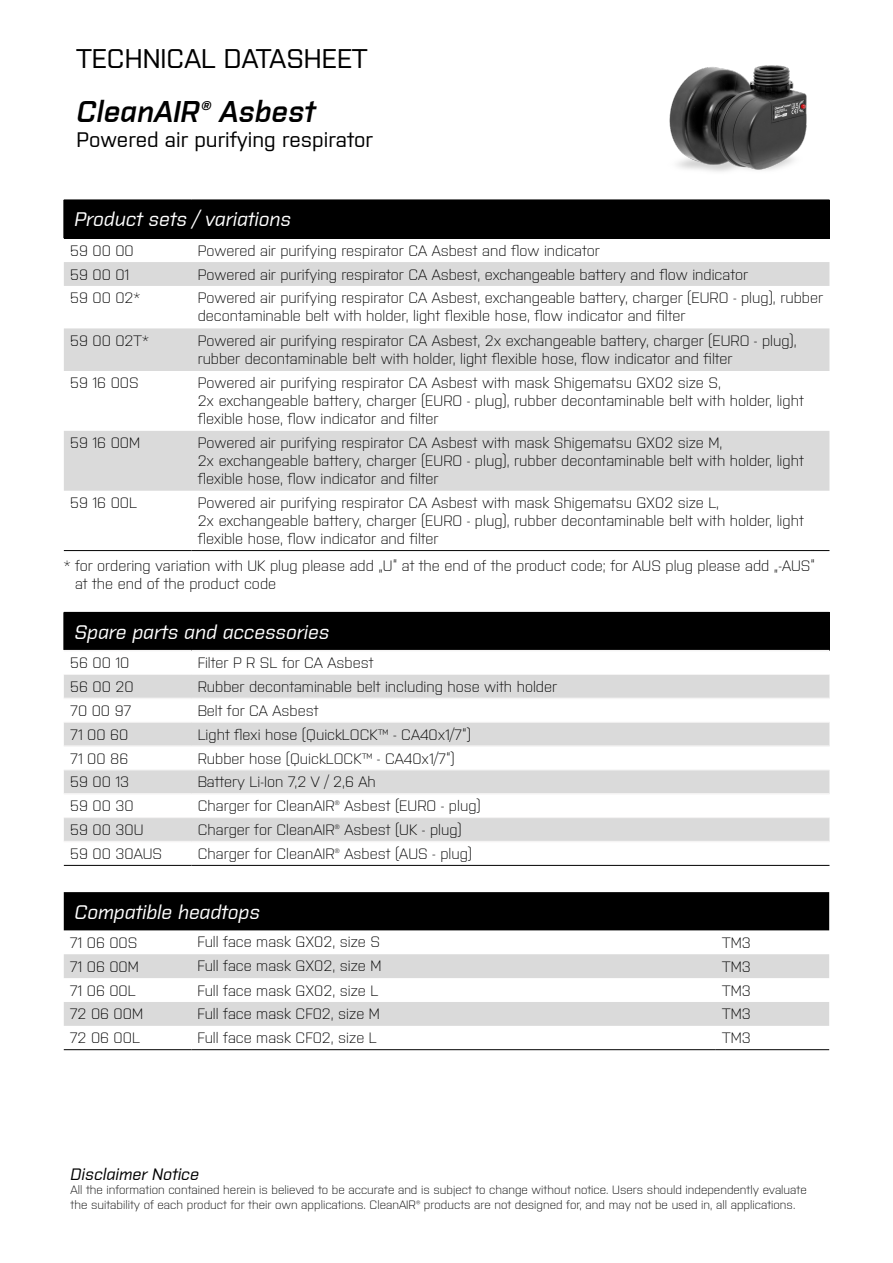
<style>
.page{position:relative;width:893px;height:1263px;background:#fff}
.page>*{position:absolute;margin:0;border:0;box-sizing:border-box;transform-origin:0 0}
.t1{font:italic 600 30px "Purista";color:#000}
.t2{font:500 27px "Purista";color:#000}
.t3{font:500 21px "Purista";color:#000}
.t4{font:italic 500 19.65px "Purista";color:#fff}
.t5{font:italic 500 16.5px "Purista";color:#000}
.t6{font:300 15px/18px "Purista";color:#000}
.t7{font:300 12px/14.4px "Purista";color:#000}
</style>
<div class="page">
<div style="left:64px;top:200px;width:765px;height:38px;background:#000"></div>
<svg style="left:64px;top:262px;width:765px;height:229px;fill:#dadada"></svg>
<hr style="left:64px;top:550px;width:127px;height:1px;background:#000">
<hr style="left:191px;top:550px;width:638px;height:1px;background:#000">
<div style="left:64px;top:612px;width:765px;height:39px;background:#000"></div>
<svg style="left:64px;top:675px;width:765px;height:166px;fill:#dadada"></svg>
<hr style="left:64px;top:650px;width:127px;height:1px;background:#f5f4f4">
<hr style="left:191px;top:650px;width:638px;height:1px;background:#f5f4f4">
<hr style="left:64px;top:698px;width:127px;height:1px;background:#f5f4f4">
<hr style="left:191px;top:698px;width:638px;height:1px;background:#f5f4f4">
<hr style="left:64px;top:745px;width:127px;height:2px;background:#f5f4f4">
<hr style="left:191px;top:745px;width:638px;height:2px;background:#f5f4f4">
<hr style="left:64px;top:793px;width:127px;height:1px;background:#f5f4f4">
<hr style="left:191px;top:793px;width:638px;height:1px;background:#f5f4f4">
<hr style="left:64px;top:841px;width:127px;height:1px;background:#f5f4f4">
<hr style="left:191px;top:841px;width:638px;height:1px;background:#f5f4f4">
<hr style="left:64px;top:674px;width:127px;height:1px;background:#f5f4f4">
<hr style="left:191px;top:674px;width:638px;height:1px;background:#f5f4f4">
<hr style="left:64px;top:722px;width:127px;height:1px;background:#f5f4f4">
<hr style="left:191px;top:722px;width:638px;height:1px;background:#f5f4f4">
<hr style="left:64px;top:770px;width:127px;height:1px;background:#f5f4f4">
<hr style="left:191px;top:770px;width:638px;height:1px;background:#f5f4f4">
<hr style="left:64px;top:817px;width:127px;height:1px;background:#f5f4f4">
<hr style="left:191px;top:817px;width:638px;height:1px;background:#f5f4f4">
<hr style="left:64px;top:865px;width:127px;height:1px;background:#000">
<hr style="left:191px;top:865px;width:638px;height:1px;background:#000">
<div style="left:64px;top:892px;width:765px;height:38px;background:#000"></div>
<svg style="left:64px;top:954px;width:765px;height:72px;fill:#dadada"></svg>
<hr style="left:64px;top:1049px;width:127px;height:1px;background:#000">
<hr style="left:191px;top:1049px;width:525px;height:1px;background:#000">
<hr style="left:716px;top:1049px;width:113px;height:1px;background:#000">
<img style="left:669px;top:65px;width:138px;height:107px">
<h2 class="t2" style="left:77px;top:39px;width:292px">TECHNICAL DATASHEET</h2>
<h1 class="t1" style="left:77px;top:89px;width:240px">CleanAIR® Asbest</h1>
<h3 class="t3" style="left:77px;top:124px;width:298px">Powered air purifying respirator</h3>
<h3 class="t4" style="left:74px;top:205px;width:218px">Product sets / variations</h3>
<p class="t6" style="left:70px;top:240px;width:65px">59 00 00</p>
<p class="t6" style="left:198px;top:240px;width:404px">Powered air purifying respirator CA Asbest and flow indicator</p>
<p class="t6" style="left:70px;top:264px;width:61px">59 00 01</p>
<p class="t6" style="left:198px;top:264px;width:552px">Powered air purifying respirator CA Asbest, exchangeable battery and flow indicator</p>
<p class="t6" style="left:70px;top:288px;width:72px">59 00 02*</p>
<p class="t6" style="left:198px;top:288px;width:627px">Powered air purifying respirator CA Asbest, exchangeable battery, charger (EURO - plug), rubber decontaminable belt with holder, light flexible hose, flow indicator and filter</p>
<p class="t6" style="left:70px;top:330px;width:80px">59 00 02T*</p>
<p class="t6" style="left:198px;top:330px;width:601px">Powered air purifying respirator CA Asbest, 2x exchangeable battery, charger (EURO - plug), rubber decontaminable belt with holder, light flexible hose, flow indicator and filter</p>
<p class="t6" style="left:70px;top:373px;width:70px">59 16 00S</p>
<p class="t6" style="left:198px;top:373px;width:607px">Powered air purifying respirator CA Asbest with mask Shigematsu GX02 size S,<br>2x exchangeable battery, charger (EURO - plug), rubber decontaminable belt with holder, light flexible hose, flow indicator and filter</p>
<p class="t6" style="left:70px;top:433px;width:71px">59 16 00M</p>
<p class="t6" style="left:198px;top:433px;width:607px">Powered air purifying respirator CA Asbest with mask Shigematsu GX02 size M,<br>2x exchangeable battery, charger (EURO - plug), rubber decontaminable belt with holder, light flexible hose, flow indicator and filter</p>
<p class="t6" style="left:70px;top:493px;width:68px">59 16 00L</p>
<p class="t6" style="left:198px;top:493px;width:607px">Powered air purifying respirator CA Asbest with mask Shigematsu GX02 size L,<br>2x exchangeable battery, charger (EURO - plug), rubber decontaminable belt with holder, light flexible hose, flow indicator and filter</p>
<p class="t6" style="left:75px;top:556px;width:741px;text-indent:-11px">* for ordering variation with UK plug please add „U“ at the end of the product code; for AUS plug please add „-AUS“ at the end of the product code</p>
<h3 class="t4" style="left:74px;top:618px;width:256px">Spare parts and accessories</h3>
<p class="t6" style="left:70px;top:653px;width:61px">56 00 10</p>
<p class="t6" style="left:198px;top:653px;width:177px">Filter P R SL for CA Asbest</p>
<p class="t6" style="left:70px;top:676px;width:65px">56 00 20</p>
<p class="t6" style="left:198px;top:676px;width:361px">Rubber decontaminable belt including hose with holder</p>
<p class="t6" style="left:70px;top:700px;width:63px">70 00 97</p>
<p class="t6" style="left:198px;top:700px;width:122px">Belt for CA Asbest</p>
<p class="t6" style="left:70px;top:724px;width:60px">71 00 60</p>
<p class="t6" style="left:198px;top:724px;width:275px">Light flexi hose (QuickLOCK™ - CA40x1/7“)</p>
<p class="t6" style="left:70px;top:748px;width:60px">71 00 86</p>
<p class="t6" style="left:198px;top:748px;width:259px">Rubber hose (QuickLOCK™ - CA40x1/7“)</p>
<p class="t6" style="left:70px;top:772px;width:60px">59 00 13</p>
<p class="t6" style="left:198px;top:772px;width:180px">Battery Li-Ion 7,2 V / 2,6 Ah</p>
<p class="t6" style="left:70px;top:796px;width:65px">59 00 30</p>
<p class="t6" style="left:198px;top:796px;width:285px">Charger for CleanAIR® Asbest (EURO - plug)</p>
<p class="t6" style="left:70px;top:820px;width:75px">59 00 30U</p>
<p class="t6" style="left:198px;top:820px;width:266px">Charger for CleanAIR® Asbest (UK - plug)</p>
<p class="t6" style="left:70px;top:843px;width:93px">59 00 30AUS</p>
<p class="t6" style="left:198px;top:843px;width:276px">Charger for CleanAIR® Asbest (AUS - plug)</p>
<h3 class="t4" style="left:74px;top:897px;width:187px">Compatible headtops</h3>
<p class="t6" style="left:70px;top:932px;width:69px">71 06 00S</p>
<p class="t6" style="left:197px;top:931px;width:184px">Full face mask GX02, size S</p>
<p class="t6" style="left:722px;top:932px;width:30px">TM3</p>
<p class="t6" style="left:70px;top:956px;width:71px">71 06 00M</p>
<p class="t6" style="left:197px;top:955px;width:186px">Full face mask GX02, size M</p>
<p class="t6" style="left:722px;top:956px;width:30px">TM3</p>
<p class="t6" style="left:70px;top:980px;width:67px">71 06 00L</p>
<p class="t6" style="left:197px;top:980px;width:182px">Full face mask GX02, size L</p>
<p class="t6" style="left:722px;top:980px;width:30px">TM3</p>
<p class="t6" style="left:70px;top:1004px;width:75px">72 06 00M</p>
<p class="t6" style="left:197px;top:1004px;width:184px">Full face mask CF02, size M</p>
<p class="t6" style="left:722px;top:1004px;width:30px">TM3</p>
<p class="t6" style="left:70px;top:1028px;width:72px">72 06 00L</p>
<p class="t6" style="left:197px;top:1028px;width:181px">Full face mask CF02, size L</p>
<p class="t6" style="left:722px;top:1028px;width:30px">TM3</p>
<p class="t5" style="left:71px;top:1162px;width:130px">Disclaimer Notice</p>
<p class="t7" style="left:71px;top:1182px;width:738px">All the information contained herein is believed to be accurate and is subject to change without notice. Users should independently evaluate the suitability of each product for their own applications. CleanAIR® products are not designed for, and may not be used in, all applications.</p>
</div>
